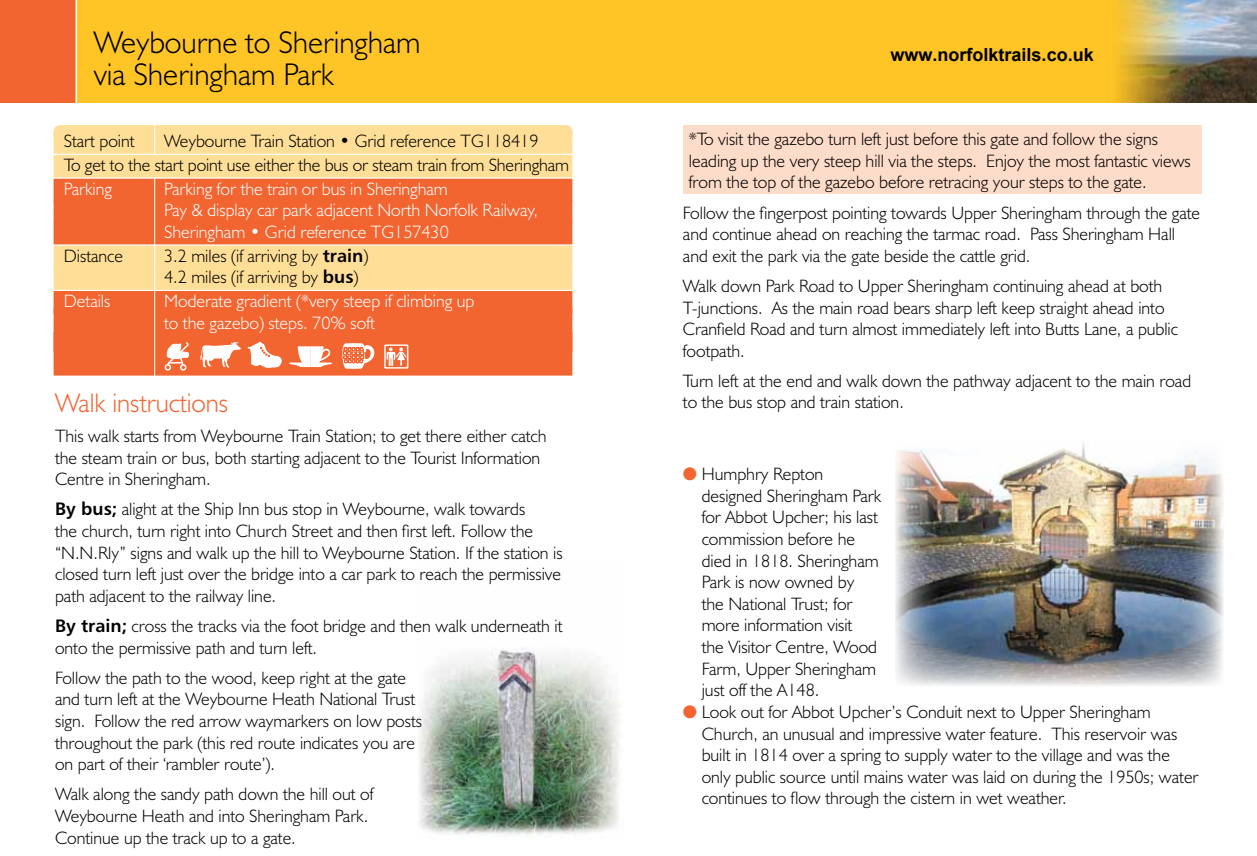
<style>
.page{position:relative;width:1257px;height:856px;background:#fff}
.page>*{position:absolute;margin:0;border:0;box-sizing:border-box;transform-origin:0 0}
.t1{font:300 31.5px/31.5px "Humanist 521 BT";color:#000}
.t2{font:300 27px "Humanist 521 BT";color:#f26531}
.t3{font:300 18px/21.6px "Humanist 521 BT";color:#000}
.t4{font:300 18px/21.6px "Humanist 521 BT";color:#fff}
.t5{font:700 18px "Arial";color:#000}
.s1{font-family:"Humanist 777 BT Bold B";font-weight:400}
.s2{color:#f26531}
</style>
<div class="page">
<img style="left:419px;top:648px;width:201px;height:188px">
<img style="left:895px;top:442px;width:328px;height:244px">
<div style="left:0;top:0;width:628px;height:102px;background:#ffc425"></div>
<div style="left:0;top:0;width:77px;height:102px;background:#f26531"></div>
<div style="left:628px;top:0;width:629px;height:102px;background:#ffc425"></div>
<img style="left:1118px;top:0;width:139px;height:102px">
<div style="left:54px;top:125px;width:518px;height:18px;background:#ffdf97;border-radius:6px"></div>
<div style="left:54px;top:131px;width:518px;height:23px;background:#ffdf97"></div>
<div style="left:54px;top:155px;width:518px;height:22px;background:#ffdf97"></div>
<div style="left:54px;top:179px;width:518px;height:22px;background:#f26531"></div>
<div style="left:54px;top:200px;width:518px;height:23px;background:#f26531"></div>
<div style="left:54px;top:222px;width:518px;height:22px;background:#f26531"></div>
<div style="left:54px;top:246px;width:518px;height:22px;background:#ffdf97"></div>
<div style="left:54px;top:267px;width:518px;height:23px;background:#ffdf97"></div>
<div style="left:54px;top:291px;width:518px;height:22px;background:#f26531"></div>
<div style="left:54px;top:308px;width:518px;height:44px;background:#f26531"></div>
<div style="left:54px;top:332px;width:518px;height:43px;background:#f26531"></div>
<hr style="left:154px;top:178px;width:1px;height:224px;background:#fff">
<svg style="left:200px;top:342px;width:41px;height:25px"></svg>
<svg style="left:247px;top:342px;width:35px;height:26px"></svg>
<svg style="left:342px;top:343px;width:33px;height:26px"></svg>
<svg style="left:384px;top:344px;width:24px;height:24px"></svg>
<svg style="left:386px;top:346px;width:21px;height:21px"></svg>
<svg style="left:387px;top:347px;width:19px;height:19px"></svg>
<svg style="left:289px;top:346px;width:43px;height:21px"></svg>
<hr style="left:154px;top:122px;width:1px;height:32px;background:#fff">
<svg style="left:165px;top:342px;width:24px;height:28px"></svg>
<div style="left:683px;top:125px;width:519px;height:69px;background:#fddcc9"></div>
<h1 class="t1" style="left:94px;top:26px;width:328px">Weybourne to Sheringham via Sheringham Park</h1>
<p class="t3" style="left:64px;top:129px;width:507px;line-height:23.7px;text-indent:100px">Weybourne Train Station • Grid reference TG118419<br>To get to the start point use either the bus or steam train from Sheringham</p>
<p class="t4" style="left:64px;top:177px;width:50px">Parking</p>
<p class="t4" style="left:164px;top:177px;width:375px">Parking for the train or bus in Sheringham<br>Pay &amp; display car park adjacent North Norfolk Railway,<br>Sheringham • Grid reference TG157430</p>
<p class="t3" style="left:64px;top:244px;width:61px">Distance</p>
<p class="t3" style="left:164px;top:244px;width:206px">3.2 miles (if arriving by <span class="s1">train</span>)<br>4.2 miles (if arriving by <span class="s1">bus</span>)</p>
<p class="t4" style="left:64px;top:290px;width:48px">Details</p>
<p class="t4" style="left:164px;top:290px;width:312px">Moderate gradient (*very steep if climbing up to the gazebo) steps. 70% soft</p>
<p class="t3" style="left:64px;top:130px;width:72px">Start point</p>
<h2 class="t2" style="left:55px;top:386px;width:175px">Walk instructions</h2>
<p class="t3" style="left:55px;top:425px;width:493px">This walk starts from Weybourne Train Station; to get there either catch the steam train or bus, both starting adjacent to the Tourist Information<br>Centre in Sheringham.</p>
<p class="t3" style="left:55px;top:498px;width:509px"><span class="s1">By bus;</span> alight at the Ship Inn bus stop in Weybourne, walk towards<br>the church, turn right into Church Street and then first left. Follow the “N.N.Rly” signs and walk up the hill to Weybourne Station. If the station is closed turn left just over the bridge into a car park to reach the permissive path adjacent to the railway line.</p>
<p class="t3" style="left:55px;top:614px;width:509px"><span class="s1">By train;</span> cross the tracks via the foot bridge and then walk underneath it onto the permissive path and turn left.</p>
<p class="t3" style="left:55px;top:666px;width:368px">Follow the path to the wood, keep right at the gate and turn left at the Weybourne Heath National Trust sign. Follow the red arrow waymarkers on low posts throughout the park (this red route indicates you are on part of their ‘rambler route’).</p>
<p class="t3" style="left:55px;top:783px;width:320px">Walk along the sandy path down the hill out of<br>Weybourne Heath and into Sheringham Park.<br>Continue up the track up to a gate.</p>
<p class="t5" style="left:891px;top:43px;width:205px">www.norfolktrails.co.uk</p>
<p class="t3" style="left:689px;top:128px;width:503px">*To visit the gazebo turn left just before this gate and follow the signs leading up the very steep hill via the steps. Enjoy the most fantastic views from the top of the gazebo before retracing your steps to the gate.</p>
<p class="t3" style="left:683px;top:201px;width:519px">Follow the fingerpost pointing towards Upper Sheringham through the gate and continue ahead on reaching the tarmac road. Pass Sheringham Hall and exit the park via the gate beside the cattle grid.</p>
<p class="t3" style="left:683px;top:275px;width:497px">Walk down Park Road to Upper Sheringham continuing ahead at both T-junctions. As the main road bears sharp left keep straight ahead into Cranfield Road and turn almost immediately left into Butts Lane, a public footpath.</p>
<p class="t3" style="left:683px;top:369px;width:510px">Turn left at the end and walk down the pathway adjacent to the main road to the bus stop and train station.</p>
<p class="t3" style="left:702px;top:463px;width:181px;text-indent:-19px"><span class="s2">●</span> Humphry Repton designed Sheringham Park for Abbot Upcher; his last commission before he died in 1818. Sheringham<br>Park is now owned by<br>the National Trust; for more information visit<br>the Visitor Centre, Wood<br>Farm, Upper Sheringham just off the A148.</p>
<p class="t3" style="left:702px;top:700px;width:498px;text-indent:-19px"><span class="s2">●</span> Look out for Abbot Upcher’s Conduit next to Upper Sheringham Church, an unusual and impressive water feature. This reservoir was built in 1814 over a spring to supply water to the village and was the only public source until mains water was laid on during the 1950s; water continues to flow through the cistern in wet weather.</p>
</div>
